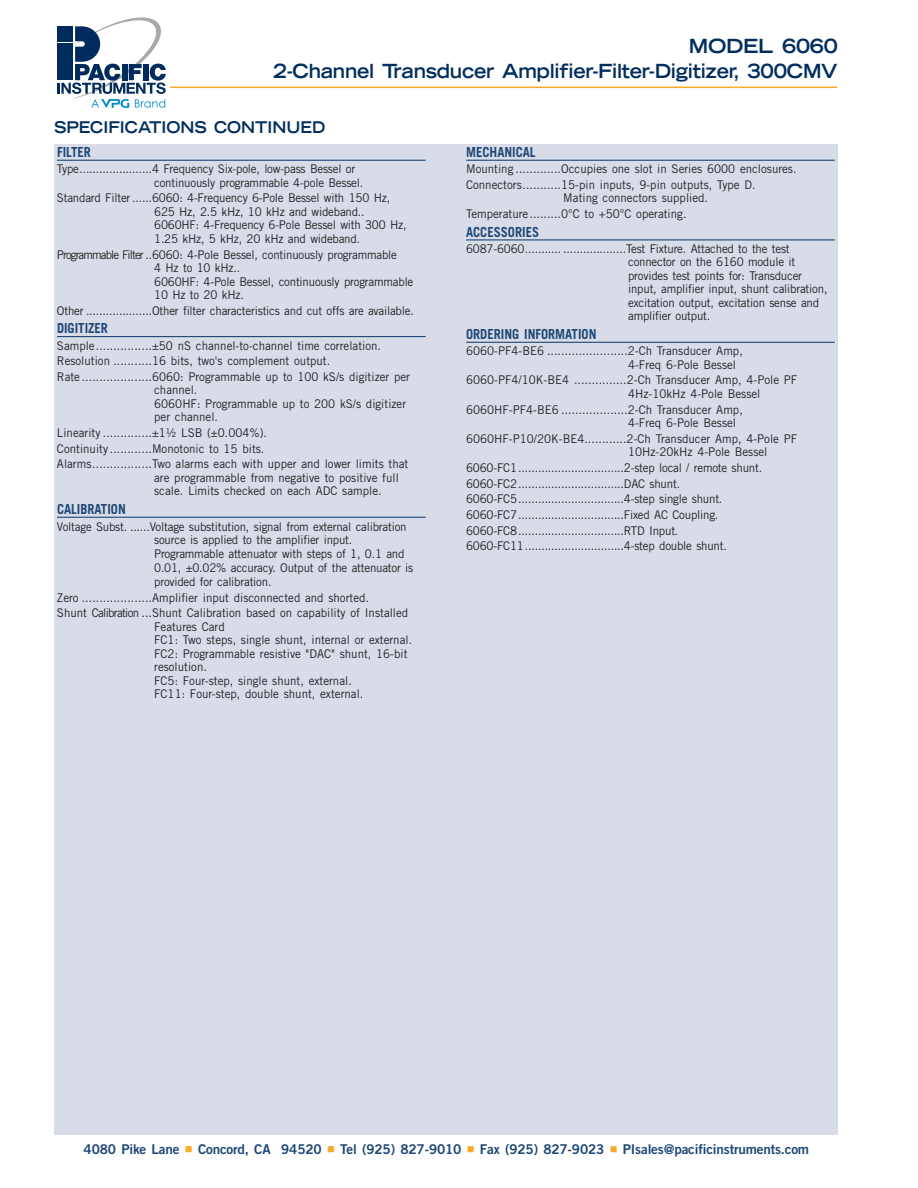
<style>
.page{position:relative;width:918px;height:1188px;background:#fff}
.page>*{position:absolute;margin:0;border:0;box-sizing:border-box;transform-origin:0 0}
.t1{font:700 expanded 19.5px/25.5px "Trade Gothic LH";letter-spacing:-.015em;color:#002e5e;text-align:right}
.t2{font:700 expanded 16.2px "Trade Gothic LH";color:#002e5e;scale:.92 1}
.t3{font:700 13.8px "Trade Gothic";color:#1f4876;scale:.92 1}
.t4{font:13.5px "Trade Gothic Bold Two";letter-spacing:-.01em;color:#1f4876}
.t5{font:12px/13.5px "Trade Gothic";color:#231f20;scale:.96 1}
.t6{font:12px/13.5px "Trade Gothic";letter-spacing:-.02em;color:#231f20;scale:.96 1}
.s1{color:#faa928}
</style>
<div class="page">
<hr style="left:165px;top:87px;width:672px;height:1px;background:#faa928">
<div style="left:56px;top:15px;width:114px;height:93px;background:linear-gradient(to bottom,#fff,#fff)"></div>
<svg style="left:58px;top:15px;width:108px;height:93px"></svg>
<div style="left:54px;top:144px;width:784px;height:990px;background:#d8dce8"></div>
<hr style="left:57px;top:160px;width:369px;height:1px;background:#1f4876">
<hr style="left:57px;top:336px;width:369px;height:1px;background:#1f4876">
<hr style="left:57px;top:517px;width:369px;height:1px;background:#1f4876">
<hr style="left:466px;top:160px;width:369px;height:1px;background:#1f4876">
<hr style="left:466px;top:239px;width:369px;height:1px;background:#1f4876">
<hr style="left:466px;top:342px;width:369px;height:1px;background:#1f4876">
<h1 class="t1" style="left:274px;top:35px;width:566px">MODEL 6060<br>2-Channel Transducer Amplifier-Filter-Digitizer, 300CMV</h1>
<h2 class="t2" style="left:54px;top:121px;width:296px">SPECIFICATIONS CONTINUED</h2>
<p class="t3" style="left:57px;top:147px;width:38px">FILTER</p>
<p class="t6" style="left:154px;top:163px;width:219px;text-indent:-97px">Type......................4 Frequency Six-pole, low-pass Bessel or continuously programmable 4-pole Bessel.</p>
<p class="t6" style="left:154px;top:192px;width:265px;text-indent:-97px">Standard Filter ......6060: 4-Frequency 6-Pole Bessel with 150 Hz, 625 Hz, 2.5 kHz, 10 kHz and wideband..<br>6060HF: 4-Frequency 6-Pole Bessel with 300 Hz, 1.25 kHz, 5 kHz, 20 kHz and wideband.</p>
<p class="t6" style="left:154px;top:249px;width:272px;text-indent:-97px">Programmable Filter ..6060: 4-Pole Bessel, continuously programmable<br>4 Hz to 10 kHz..<br>6060HF: 4-Pole Bessel, continuously programmable 10 Hz to 20 kHz.</p>
<p class="t6" style="left:57px;top:305px;width:373px">Other ....................Other filter characteristics and cut offs are available.</p>
<p class="t3" style="left:57px;top:323px;width:57px">DIGITIZER</p>
<p class="t5" style="left:57px;top:339px;width:369px;line-height:15.6px">Sample................±50 nS channel-to-channel time correlation.<br>Resolution ...........16 bits, two's complement output.<br>Rate ....................6060: Programmable up to 100 kS/s digitizer per</p>
<p class="t5" style="left:154px;top:384px;width:264px">channel.<br>6060HF: Programmable up to 200 kS/s digitizer per channel.</p>
<p class="t5" style="left:57px;top:426px;width:368px;line-height:15.6px">Linearity ..............±1½ LSB (±0.004%).<br>Continuity ............Monotonic to 15 bits.<br>Alarms.................Two alarms each with upper and lower limits that</p>
<p class="t5" style="left:154px;top:472px;width:256px">are programmable from negative to positive full scale. Limits checked on each ADC sample.</p>
<p class="t3" style="left:57px;top:504px;width:76px">CALIBRATION</p>
<p class="t6" style="left:154px;top:521px;width:272px;text-indent:-97px">Voltage Subst. ......Voltage substitution, signal from external calibration source is applied to the amplifier input.<br>Programmable attenuator with steps of 1, 0.1 and 0.01, ±0.02% accuracy. Output of the attenuator is provided for calibration.</p>
<p class="t5" style="left:57px;top:591px;width:367px;line-height:15.6px">Zero ....................Amplifier input disconnected and shorted.<br>Shunt Calibration ...Shunt Calibration based on capability of Installed</p>
<p class="t5" style="left:154px;top:621px;width:270px">Features Card<br>FC1: Two steps, single shunt, internal or external.<br>FC2: Programmable resistive "DAC" shunt, 16-bit resolution.<br>FC5: Four-step, single shunt, external.<br>FC11: Four-step, double shunt, external.</p>
<p class="t3" style="left:466px;top:147px;width:77px">MECHANICAL</p>
<p class="t5" style="left:466px;top:162px;width:346px;line-height:15.6px">Mounting .............Occupies one slot in Series 6000 enclosures.<br>Connectors...........15-pin inputs, 9-pin outputs, Type D.</p>
<p class="t5" style="left:466px;top:191px;width:254px;line-height:15.6px;text-indent:97px">Mating connectors supplied.<br>Temperature.........0°C to +50°C operating.</p>
<p class="t3" style="left:466px;top:227px;width:81px">ACCESSORIES</p>
<p class="t6" style="left:628px;top:243px;width:209px;text-indent:-162px">6087-6060........... ...................Test Fixture. Attached to the test connector on the 6160 module it provides test points for: Transducer input, amplifier input, shunt calibration, excitation output, excitation sense and amplifier output.</p>
<p class="t3" style="left:466px;top:329px;width:143px">ORDERING INFORMATION</p>
<p class="t5" style="left:628px;top:345px;width:121px;text-indent:-162px">6060-PF4-BE6 .......................2-Ch Transducer Amp,<br>4-Freq 6-Pole Bessel</p>
<p class="t5" style="left:628px;top:374px;width:178px;text-indent:-162px">6060-PF4/10K-BE4 ...............2-Ch Transducer Amp, 4-Pole PF<br>4Hz-10kHz 4-Pole Bessel</p>
<p class="t5" style="left:628px;top:404px;width:121px;text-indent:-162px">6060HF-PF4-BE6 ...................2-Ch Transducer Amp,<br>4-Freq 6-Pole Bessel</p>
<p class="t5" style="left:628px;top:433px;width:178px;text-indent:-162px">6060HF-P10/20K-BE4............2-Ch Transducer Amp, 4-Pole PF<br>10Hz-20kHz 4-Pole Bessel</p>
<p class="t6" style="left:466px;top:461px;width:310px;line-height:15.6px">6060-FC1................................2-step local / remote shunt.<br>6060-FC2................................DAC shunt.<br>6060-FC5................................4-step single shunt.<br>6060-FC7................................Fixed AC Coupling.<br>6060-FC8................................RTD Input.<br>6060-FC11..............................4-step double shunt.</p>
<p class="t4" style="left:84px;top:1144px;width:727px">4080 Pike Lane <span class="s1">■</span> Concord, CA 94520 <span class="s1">■</span> Tel (925) 827-9010 <span class="s1">■</span> Fax (925) 827-9023 <span class="s1">■</span> PIsales@pacificinstruments.com</p>
</div>
